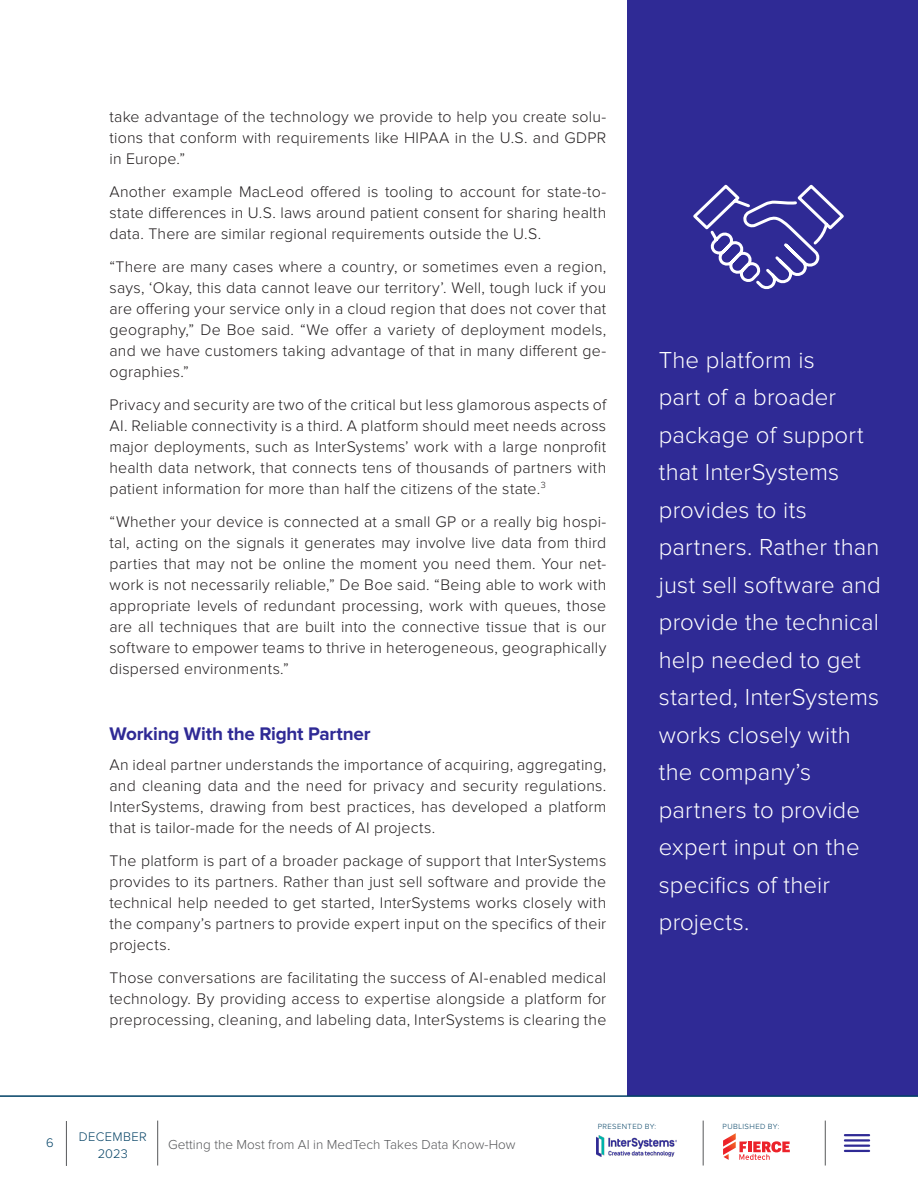
<style>
.page{position:relative;width:918px;height:1188px;background:#fff}
.page>*{position:absolute;margin:0;border:0;box-sizing:border-box;transform-origin:0 0}
.CALLOUT{font:300 24px/37.5px "Proxima Nova";letter-spacing:.005em;color:#fff}
.t1{font:700 18.9px "Proxima Nova";letter-spacing:-.015em;color:#2f2a95}
.t2{font:300 15.9px/21px "Proxima Nova";letter-spacing:.015em;color:#231f20;text-align:justify}
.t3{font:300 13.5px "Proxima Nova";color:#57585a}
.t4{font:300 12.9px/16.5px "Proxima Nova";letter-spacing:.025em;color:#044265;text-align:center}
.t5{font:300 12.9px "Proxima Nova";color:#004165}
.t6{font:300 7.8px "Proxima Nova";letter-spacing:.05em;color:#044265}
</style>
<div class="page">
<div style="left:628px;top:0;width:290px;height:1115px;background:#2f2a95"></div>
<svg style="left:693px;top:184px;width:151px;height:106px"></svg>
<svg style="left:0;top:1095px;width:918px;height:71px"></svg>
<hr style="left:66px;top:1121px;width:1px;height:45px;background:#57585a">
<hr style="left:157px;top:1121px;width:1px;height:45px;background:#57585a">
<hr style="left:825px;top:1121px;width:1px;height:45px;background:#57585a">
<hr style="left:703px;top:1121px;width:1px;height:45px;background:#57585a">
<img style="left:596px;top:1135px;width:80px;height:22px">
<hr style="left:844px;top:1134px;width:26px;height:2px;background:#2f2a95">
<hr style="left:844px;top:1139px;width:26px;height:3px;background:#2f2a95">
<hr style="left:844px;top:1145px;width:26px;height:2px;background:#2f2a95">
<hr style="left:844px;top:1150px;width:26px;height:2px;background:#2f2a95">
<svg style="left:723px;top:1133px;width:67px;height:27px"></svg>
<p class="t2" style="left:110px;top:106px;width:498px">take advantage of the technology we provide to help you create solu&shy;tions that conform with requirements like HIPAA in the U.S. and GDPR in Europe.”</p>
<p class="t2" style="left:110px;top:181px;width:498px">Another example MacLeod offered is tooling to account for state-to&shy;state differences in U.S. laws around patient consent for sharing health data. There are similar regional requirements outside the U.S.</p>
<p class="t2" style="left:110px;top:256px;width:498px">“There are many cases where a country, or sometimes even a region, says, ‘Okay, this data cannot leave our territory’. Well, tough luck if you are offering your service only in a cloud region that does not cover that geography,” De Boe said. “We offer a variety of deployment models, and we have customers taking advantage of that in many different ge&shy;ographies.”</p>
<p class="t2" style="left:110px;top:394px;width:498px">Privacy and security are two of the critical but less glamorous aspects of AI. Reliable connectivity is a third. A platform should meet needs across major deployments, such as InterSystems’ work with a large nonprofit health data network, that connects tens of thousands of partners with patient information for more than half the citizens of the state.<sup>3</sup></p>
<p class="t2" style="left:110px;top:511px;width:498px">“Whether your device is connected at a small GP or a really big hospi&shy;tal, acting on the signals it generates may involve live data from third parties that may not be online the moment you need them. Your net&shy;work is not necessarily reliable,” De Boe said. “Being able to work with appropriate levels of redundant processing, work with queues, those are all techniques that are built into the connective tissue that is our software to empower teams to thrive in heterogeneous, geographically dispersed environments.”</p>
<p class="t1" style="left:110px;top:723px;width:263px">Working With the Right Partner</p>
<p class="t2" style="left:110px;top:754px;width:498px">An ideal partner understands the importance of acquiring, aggregating, and cleaning data and the need for privacy and security regulations.<br>InterSystems, drawing from best practices, has developed a platform that is tailor-made for the needs of AI projects.</p>
<p class="t2" style="left:110px;top:850px;width:498px">The platform is part of a broader package of support that InterSystems provides to its partners. Rather than just sell software and provide the technical help needed to get started, InterSystems works closely with the company’s partners to provide expert input on the specifics of their projects.</p>
<p class="t2" style="left:110px;top:967px;width:498px">Those conversations are facilitating the success of AI-enabled medical technology. By providing access to expertise alongside a platform for preprocessing, cleaning, and labeling data, InterSystems is clearing the</p>
<p class="CALLOUT" style="left:659px;top:342px;width:224px">The platform is<br>part of a broader package of support that InterSystems provides to its partners. Rather than just sell software and provide the technical help needed to get started, InterSystems works closely with the company’s partners to provide expert input on the specifics of their projects.</p>
<p class="t4" style="left:79px;top:1129px;width:69px">DECEMBER<br>2023</p>
<p class="t5" style="left:46px;top:1136px;width:9px">6</p>
<p class="t3" style="left:168px;top:1137px;width:349px">Getting the Most from AI in MedTech Takes Data Know-How</p>
<p class="t6" style="left:598px;top:1122px;width:60px">PRESENTED BY:</p>
<p class="t6" style="left:723px;top:1122px;width:58px">PUBLISHED BY:</p>
</div>
